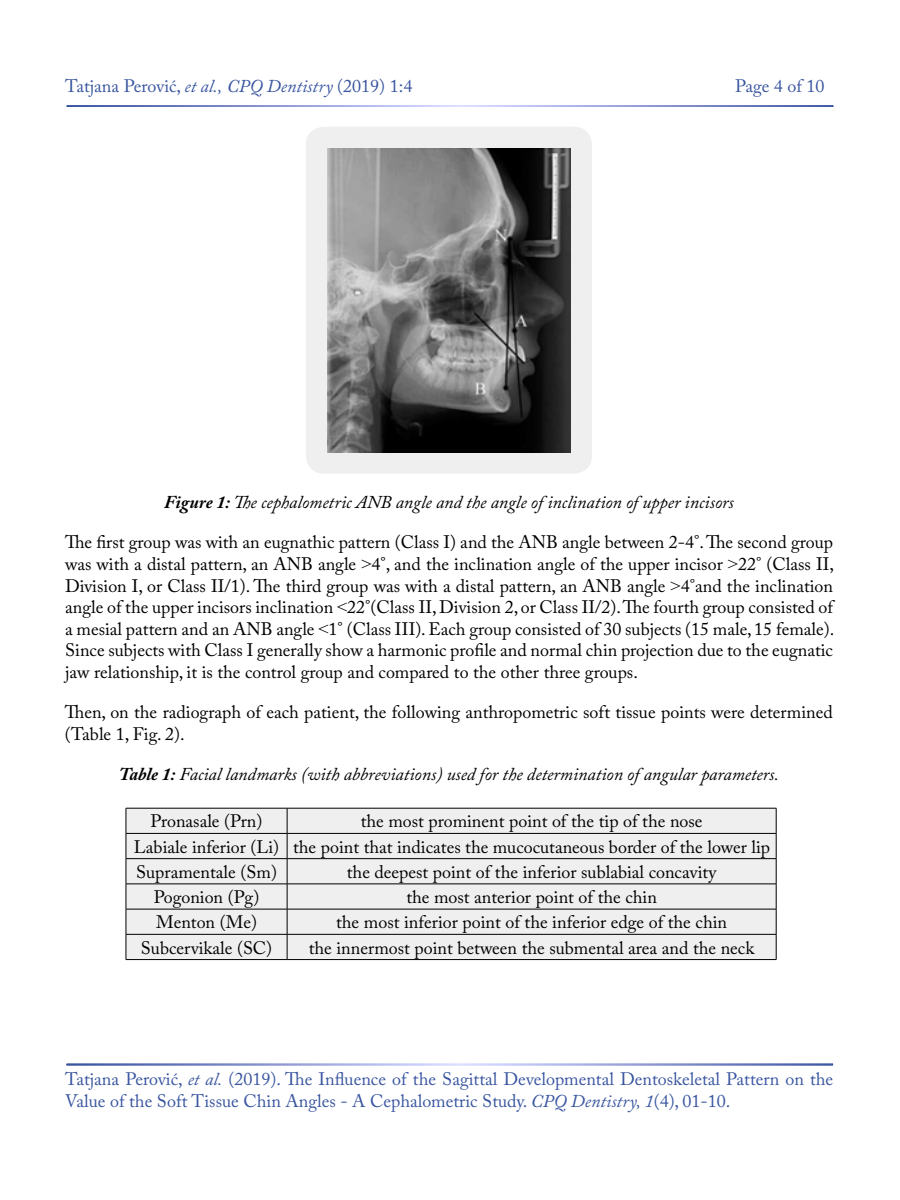
<style>
.page{position:relative;width:900px;height:1200px;background:#fff}
.page>*{position:absolute;margin:0;border:0;box-sizing:border-box;transform-origin:0 0}
.t1{font:18px/21.6px "Adobe Caslon Pro";color:#000}
.t2{font:18px/21.6px "Adobe Caslon Pro";color:#3955a0}
.t3{font:italic 18px "Adobe Caslon Pro";color:#000}
.s1{font-style:italic}
.s2{font-weight:700}
.s3{font-family:"Times New Roman"}
</style>
<div class="page">
<div style="left:306px;top:127px;width:286px;height:347px;background:#efeff0;border-radius:18px"></div>
<img style="left:328px;top:149px;width:243px;height:303px">
<div style="left:127px;top:809px;width:649px;height:150px;background:#efeff0"></div>
<hr style="left:126px;top:808px;width:161px;height:1px;background:#000">
<hr style="left:287px;top:808px;width:489px;height:1px;background:#000">
<hr style="left:126px;top:833px;width:161px;height:1px;background:#000">
<hr style="left:287px;top:833px;width:489px;height:1px;background:#000">
<hr style="left:126px;top:858px;width:161px;height:1px;background:#000">
<hr style="left:287px;top:858px;width:489px;height:1px;background:#000">
<hr style="left:126px;top:884px;width:161px;height:1px;background:#000">
<hr style="left:287px;top:884px;width:489px;height:1px;background:#000">
<hr style="left:126px;top:909px;width:161px;height:1px;background:#000">
<hr style="left:287px;top:909px;width:489px;height:1px;background:#000">
<hr style="left:126px;top:934px;width:161px;height:1px;background:#000">
<svg style="left:126px;top:808px;width:1px;height:151px"></svg>
<hr style="left:287px;top:934px;width:489px;height:1px;background:#000">
<svg style="left:287px;top:808px;width:1px;height:151px"></svg>
<svg style="left:776px;top:808px;width:1px;height:151px"></svg>
<hr style="left:126px;top:959px;width:161px;height:1px;background:#000">
<hr style="left:287px;top:959px;width:489px;height:1px;background:#000">
<p class="t2" style="left:65px;top:75px;width:349px">Tatjana Perović, <span class="s1">et al., CPQ Dentistry</span> (2019) 1:4</p>
<p class="t2" style="left:735px;top:75px;width:91px">Page 4 of 10</p>
<p class="t3" style="left:164px;top:491px;width:571px"><span class="s2">Figure 1:</span> The cephalometric ANB angle and the angle of inclination of upper incisors</p>
<p class="t1" style="left:65px;top:531px;width:771px;text-align:justify">The first group was with an eugnathic pattern (Class I) and the ANB angle between 2-4°. The second group was with a distal pattern, an ANB angle <span class="s3">&gt;</span>4°, and the inclination angle of the upper incisor <span class="s3">&gt;</span>22° (Class II, Division I, or Class II/1). The third group was with a distal pattern, an ANB angle <span class="s3">&gt;</span>4°and the inclination angle of the upper incisors inclination <span class="s3">&lt;</span>22°(Class II, Division 2, or Class II/2). The fourth group consisted of a mesial pattern and an ANB angle <span class="s3">&lt;</span>1° (Class III). Each group consisted of 30 subjects (15 male, 15 female).<br>Since subjects with Class I generally show a harmonic profile and normal chin projection due to the eugnatic jaw relationship, it is the control group and compared to the other three groups.</p>
<p class="t1" style="left:65px;top:701px;width:769px">Then, on the radiograph of each patient, the following anthropometric soft tissue points were determined (Table 1, Fig. 2).</p>
<p class="t3" style="left:119px;top:763px;width:661px"><span class="s2">Table 1:</span> Facial landmarks (with abbreviations) used for the determination of angular parameters.</p>
<p class="t1" style="left:151px;top:810px;width:113px">Pronasale (Prn)</p>
<p class="t1" style="left:134px;top:809px;width:638px;line-height:25.2px;text-indent:227px">the most prominent point of the tip of the nose<br>Labiale inferior (Li) the point that indicates the mucocutaneous border of the lower lip<br>Supramentale (Sm)</p>
<p class="t1" style="left:347px;top:861px;width:371px">the deepest point of the inferior sublabial concavity</p>
<p class="t1" style="left:154px;top:886px;width:107px">Pogonion (Pg)</p>
<p class="t1" style="left:406px;top:886px;width:252px">the most anterior point of the chin</p>
<p class="t1" style="left:156px;top:911px;width:102px">Menton (Me)</p>
<p class="t1" style="left:336px;top:911px;width:392px">the most inferior point of the inferior edge of the chin</p>
<p class="t1" style="left:141px;top:937px;width:133px">Subcervikale (SC)</p>
<p class="t1" style="left:309px;top:937px;width:447px">the innermost point between the submental area and the neck</p>
<p class="t2" style="left:65px;top:1068px;width:769px">Tatjana Perović, <span class="s1">et al.</span> (2019). The Influence of the Sagittal Developmental Dentoskeletal Pattern on the<br>Value of the Soft Tissue Chin Angles - A Cephalometric Study. <span class="s1">CPQ Dentistry, 1</span>(4), 01-10.</p>
</div>
